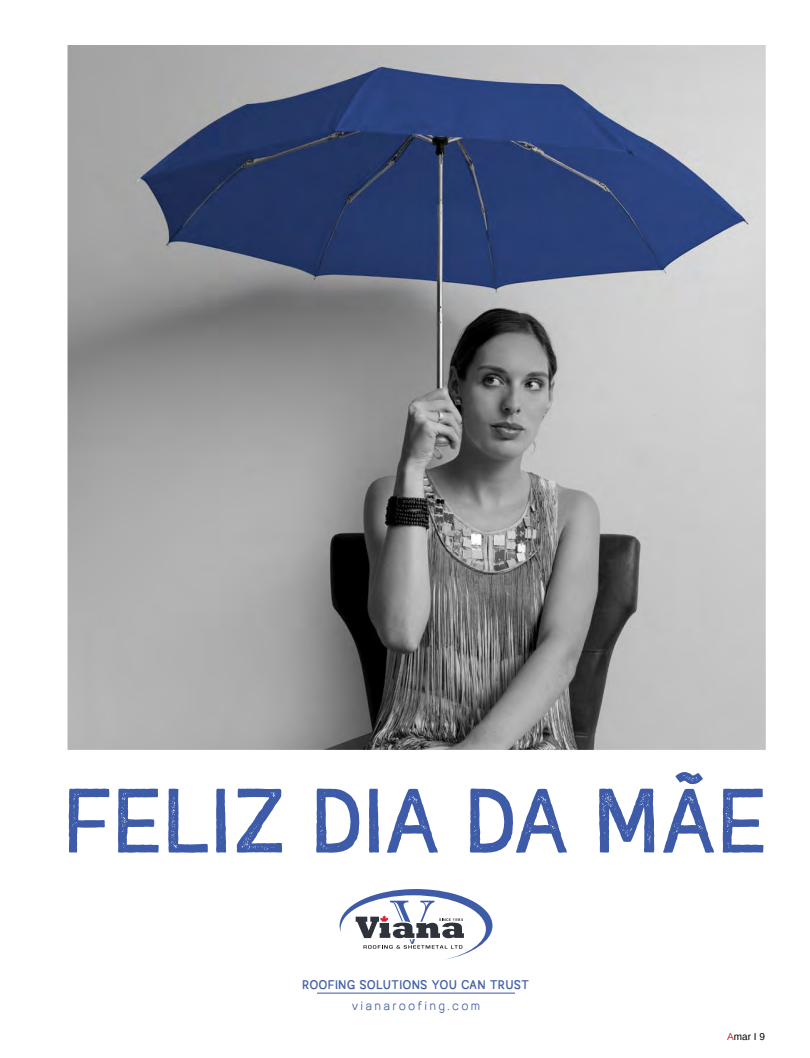
<style>
.page{position:relative;width:810px;height:1058px;background:#fff}
.page>*{position:absolute;margin:0;border:0;box-sizing:border-box;transform-origin:0 0}
.t1{font:86.25px "Austral Sans Stamp";color:#3d5ba9}
.t2{font:84.75px "Austral Sans Stamp";letter-spacing:.035em;color:#3d5ba9}
.t3{font:11.88px "Austral Sans Stamp";letter-spacing:.07em;color:#3d5ba3}
.t4{font:300 11.88px "Austral Sans Stamp";letter-spacing:.245em;color:#3d5ba3}
.t5{font:11.75px "Austral Sans Stamp";letter-spacing:.07em;color:#3d5ba3}
.t6{font:300 11.75px "Austral Sans Stamp";letter-spacing:.245em;color:#3d5ba3}
.t7{font:10px "Arimo";color:#000}
.s1{color:#d2232a}
</style>
<div class="page">
<img style="left:68px;top:45px;width:698px;height:705px">
<svg style="left:340px;top:889px;width:152px;height:70px"></svg>
<hr style="left:317px;top:992px;width:198px;height:1px;background:#3d5ba9">
<h1 class="t1" style="left:607px;top:750px;width:176px">MÃE</h1>
<h2 class="t2" style="left:65px;top:756px;width:703px">FELIZ DIA DA MÃE</h2>
<p class="t3" style="left:309px;top:973px;width:232px">ROOFING SOLUTIONS YOU CAN TRUST</p>
<p class="t5" style="left:302px;top:975px;width:228px">ROOFING SOLUTIONS YOU CAN TRUST</p>
<p class="t4" style="left:359px;top:994px;width:131px">vianaroofing.com</p>
<p class="t6" style="left:352px;top:996px;width:129px">vianaroofing.com</p>
<p class="t7" style="left:727px;top:1029px;width:39px"><span class="s1">A</span>mar I 9</p>
</div>
